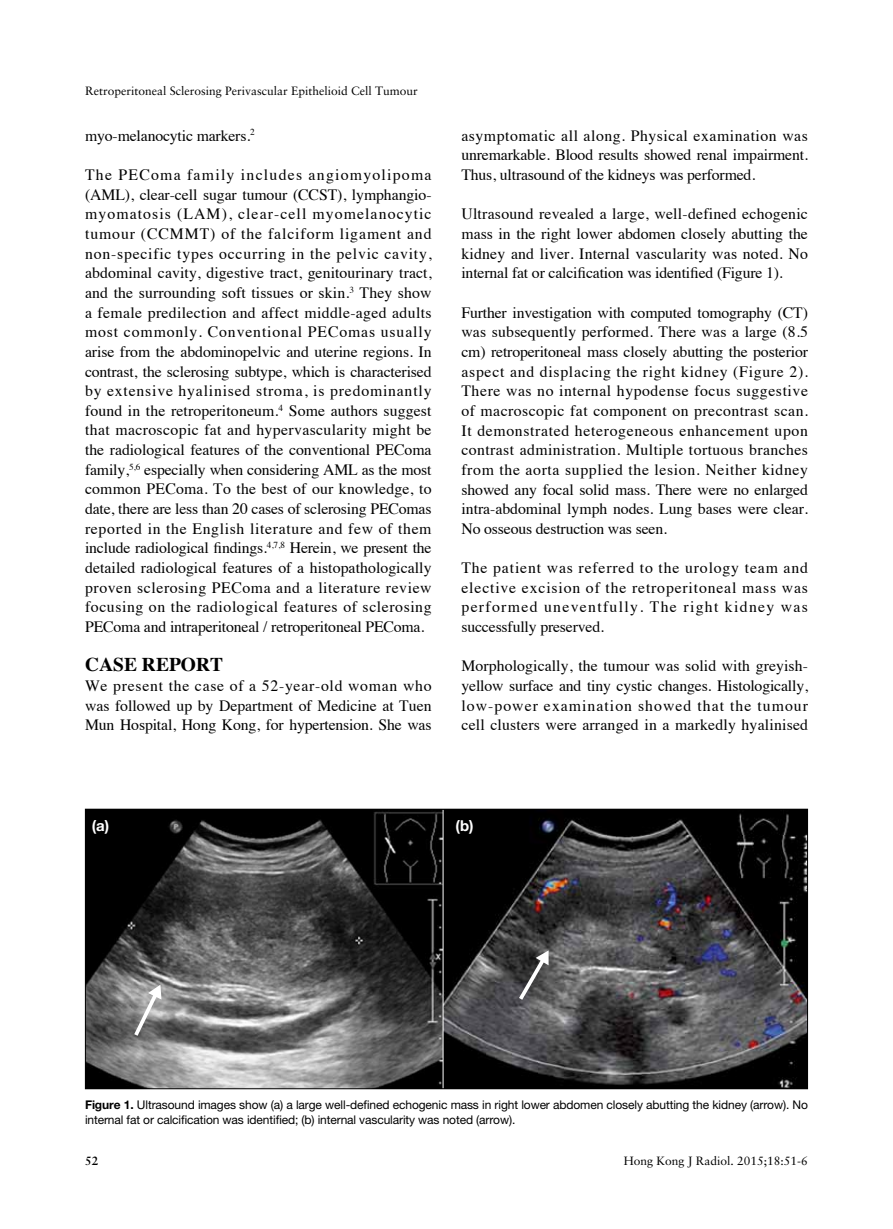
<style>
.page{position:relative;width:893px;height:1229px;background:#fff}
.page>*{position:absolute;margin:0;border:0;box-sizing:border-box;transform-origin:0 0}
.t1{font:700 19.5px "Times";color:#000}
.t2{font:15.75px/19.6px "Times";letter-spacing:-.01em;color:#000;text-align:justify}
.t3{font:700 15px "Helvetica Neue";color:#fff}
.t4{font:12px/15px "Helvetica Neue";letter-spacing:-.01em;color:#000}
.t5{font:12px "Sabon";color:#000}
.t6{font:700 12px "Sabon";color:#000}
.s1{font-weight:700}
</style>
<div class="page">
<img style="left:87px;top:811px;width:719px;height:276px">
<svg style="left:134px;top:985px;width:27px;height:51px"></svg>
<svg style="left:519px;top:950px;width:30px;height:50px"></svg>
<hr style="left:443px;top:810px;width:1px;height:279px;background:#fff">
<p class="t5" style="left:85px;top:84px;width:334px">Retroperitoneal Sclerosing Perivascular Epithelioid Cell Tumour</p>
<p class="t2" style="left:85px;top:124px;width:171px">myo-melanocytic markers.<sup>2</sup></p>
<p class="t2" style="left:85px;top:163px;width:348px">The PEComa family includes angiomyolipoma (AML), clear-cell sugar tumour (CCST), lymphangio&shy;myomatosis (LAM), clear-cell myomelanocytic tumour (CCMMT) of the falciform ligament and non-specific types occurring in the pelvic cavity, abdominal cavity, digestive tract, genitourinary tract, and the surrounding soft tissues or skin.<sup>3</sup> They show a female predilection and affect middle-aged adults most commonly. Conventional PEComas usually arise from the abdominopelvic and uterine regions. In contrast, the sclerosing subtype, which is characterised by extensive hyalinised stroma, is predominantly found in the retroperitoneum.<sup>4</sup> Some authors suggest that macroscopic fat and hypervascularity might be the radiological features of the conventional PEComa family,<sup>5,6</sup> especially when considering AML as the most common PEComa. To the best of our knowledge, to date, there are less than 20 cases of sclerosing PEComas reported in the English literature and few of them include radiological findings.<sup>4,7,8</sup> Herein, we present the detailed radiological features of a histopathologically proven sclerosing PEComa and a literature review focusing on the radiological features of sclerosing PEComa and intraperitoneal / retroperitoneal PEComa.</p>
<p class="t1" style="left:85px;top:646px;width:140px">CASE REPORT</p>
<p class="t2" style="left:85px;top:674px;width:348px">We present the case of a 52-year-old woman who was followed up by Department of Medicine at Tuen Mun Hospital, Hong Kong, for hypertension. She was</p>
<p class="t2" style="left:461px;top:124px;width:348px">asymptomatic all along. Physical examination was unremarkable. Blood results showed renal impairment.<br>Thus, ultrasound of the kidneys was performed.</p>
<p class="t2" style="left:461px;top:203px;width:348px">Ultrasound revealed a large, well-defined echogenic mass in the right lower abdomen closely abutting the kidney and liver. Internal vascularity was noted. No internal fat or calcification was identified (Figure 1).</p>
<p class="t2" style="left:461px;top:301px;width:348px">Further investigation with computed tomography (CT) was subsequently performed. There was a large (8.5 cm) retroperitoneal mass closely abutting the posterior aspect and displacing the right kidney (Figure 2).<br>There was no internal hypodense focus suggestive of macroscopic fat component on precontrast scan.<br>It demonstrated heterogeneous enhancement upon contrast administration. Multiple tortuous branches from the aorta supplied the lesion. Neither kidney showed any focal solid mass. There were no enlarged intra-abdominal lymph nodes. Lung bases were clear.<br>No osseous destruction was seen.</p>
<p class="t2" style="left:461px;top:557px;width:348px">The patient was referred to the urology team and elective excision of the retroperitoneal mass was performed uneventfully. The right kidney was successfully preserved.</p>
<p class="t2" style="left:461px;top:655px;width:348px">Morphologically, the tumour was solid with greyish&shy;yellow surface and tiny cystic changes. Histologically, low-power examination showed that the tumour cell clusters were arranged in a markedly hyalinised</p>
<p class="t3" style="left:92px;top:816px;width:19px">(a)</p>
<p class="t3" style="left:456px;top:816px;width:20px">(b)</p>
<p class="t4" style="left:85px;top:1097px;width:724px"><span class="s1">Figure 1.</span> Ultrasound images show (a) a large well-defined echogenic mass in right lower abdomen closely abutting the kidney (arrow). No internal fat or calcification was identified; (b) internal vascularity was noted (arrow).</p>
<p class="t6" style="left:85px;top:1153px;width:15px">52</p>
<p class="t5" style="left:624px;top:1153px;width:186px">Hong Kong J Radiol. 2015;18:51-6</p>
</div>
